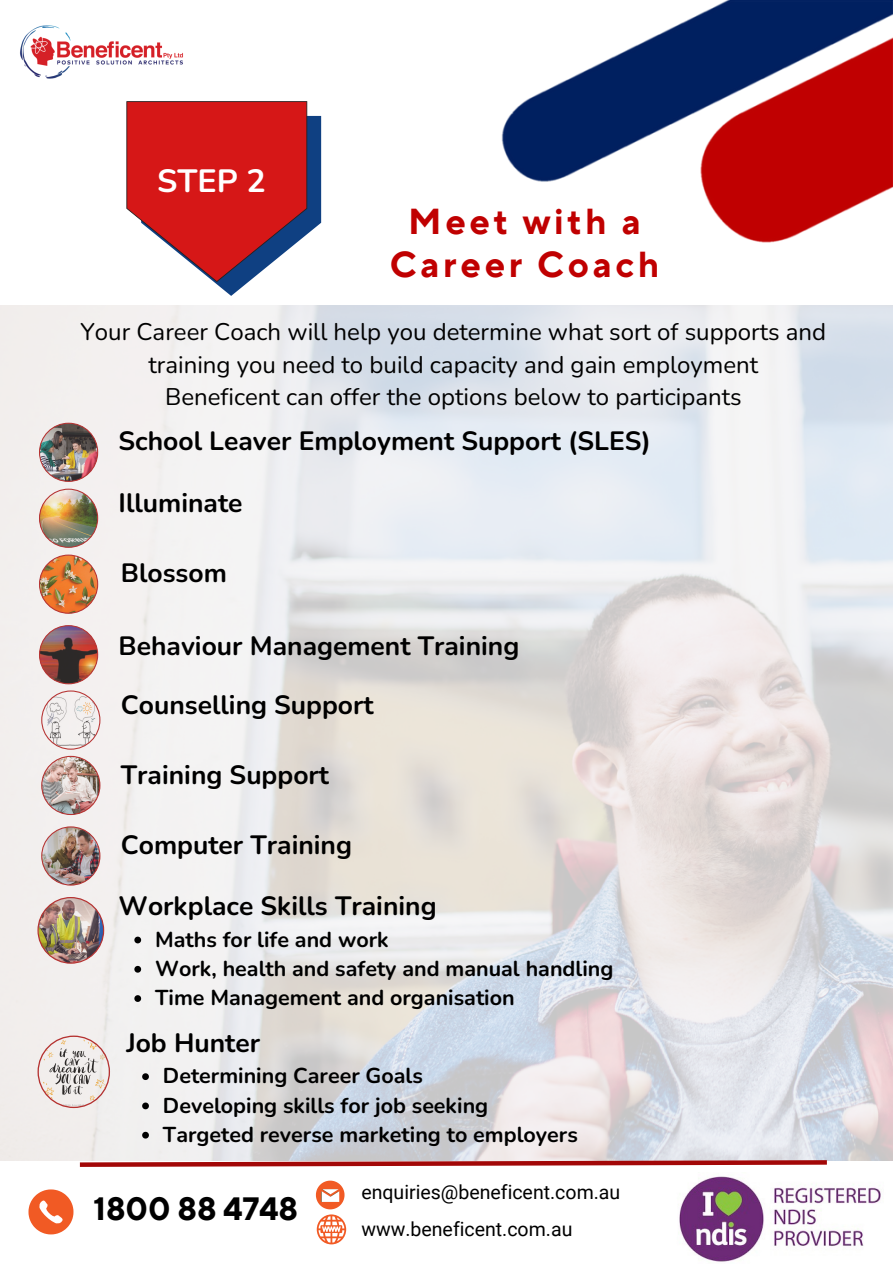
<style>
.page{position:relative;width:893px;height:1264px;background:#fff}
.page>*{position:absolute;margin:0;border:0;box-sizing:border-box;transform-origin:0 0}
.t1{font:700 36px/42.8px "TT Norms Pro";letter-spacing:.1em;color:#c00001;text-align:center}
.t2{font:700 32.25px "TT Norms Pro";color:#000}
.t3{font:700 32.25px "Nunito";color:#fff}
.t4{font:700 26.4px "Nunito";color:#000}
.t5{font:24px/32.7px "Nunito";color:#000;text-align:center}
.t6{font:700 21.45px "Nunito";color:#000}
.t7{font:19.5px "Roboto";color:#000}
</style>
<div class="page">
<img style="left:501px;top:0;width:391px;height:243px">
<img style="left:20px;top:25px;width:163px;height:54px">
<img style="left:0;top:306px;width:892px;height:854px">
<svg style="left:28px;top:1189px;width:45px;height:45px"></svg>
<svg style="left:316px;top:1180px;width:30px;height:64px"></svg>
<svg style="left:75px;top:1157px;width:756px;height:10px;background:#c88384"></svg>
<img style="left:679px;top:1176px;width:202px;height:86px">
<svg style="left:126px;top:101px;width:195px;height:195px"></svg>
<svg style="left:142px;top:1073px;width:7px;height:7px"></svg>
<svg style="left:142px;top:1102px;width:7px;height:7px"></svg>
<svg style="left:142px;top:1131px;width:7px;height:7px"></svg>
<svg style="left:134px;top:936px;width:7px;height:7px"></svg>
<svg style="left:134px;top:965px;width:7px;height:7px"></svg>
<svg style="left:134px;top:995px;width:7px;height:6px"></svg>
<h3 class="t3" style="left:157px;top:159px;width:110px">STEP 2</h3>
<p class="t1" style="left:390px;top:201px;width:271px">Meet with a<br>Career Coach</p>
<h3 class="t5" style="left:81px;top:316px;width:747px">Your Career Coach will help you determine what sort of supports and training you need to build capacity and gain employment<br>Beneficent can offer the options below to participants</h3>
<p class="t4" style="left:119px;top:424px;width:534px">School Leaver Employment Support (SLES)</p>
<h3 class="t4" style="left:119px;top:485px;width:125px">Illuminate</h3>
<p class="t4" style="left:121px;top:555px;width:108px">Blossom</p>
<p class="t4" style="left:119px;top:628px;width:402px">Behaviour Management Training</p>
<p class="t4" style="left:121px;top:687px;width:254px">Counselling Support</p>
<p class="t4" style="left:121px;top:757px;width:210px">Training Support</p>
<p class="t4" style="left:121px;top:827px;width:233px">Computer Training</p>
<p class="t4" style="left:119px;top:888px;width:319px">Workplace Skills Training</p>
<h3 class="t6" style="left:155px;top:925px;width:235px">Maths for life and work</h3>
<p class="t6" style="left:155px;top:954px;width:459px">Work, health and safety and manual handling</p>
<p class="t6" style="left:155px;top:983px;width:361px">Time Management and organisation</p>
<h3 class="t4" style="left:126px;top:1025px;width:135px">Job Hunter</h3>
<h3 class="t6" style="left:163px;top:1061px;width:261px">Determining Career Goals</h3>
<h3 class="t6" style="left:163px;top:1090px;width:327px">Developing skills for job seeking</h3>
<h3 class="t6" style="left:163px;top:1120px;width:416px">Targeted reverse marketing to employers</h3>
<h4 class="t2" style="left:93px;top:1189px;width:206px">1800 88 4748</h4>
<p class="t7" style="left:361px;top:1180px;width:260px">enquiries@beneficent.com.au</p>
<h3 class="t7" style="left:361px;top:1218px;width:212px">www.beneficent.com.au</h3>
</div>
